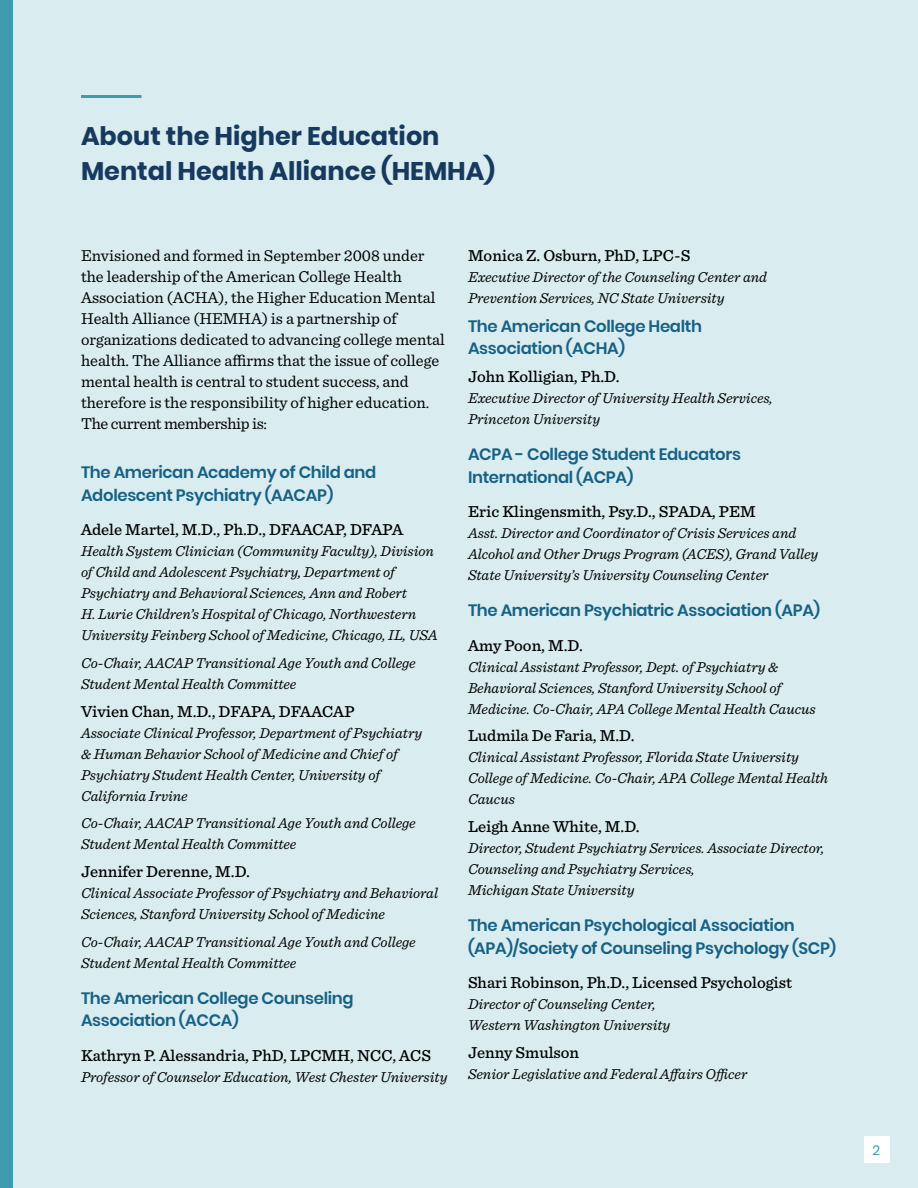
<style>
.page{position:relative;width:918px;height:1188px;background:#d9edf0}
.page>*{position:absolute;margin:0;border:0;box-sizing:border-box;transform-origin:0 0}
.t1{font:700 25.5px/34.5px "Poppins";color:#17395d}
.t2{font:16.5px/21px "Sentinel";color:#000}
.t3{font:600 16.5px/22.5px "Poppins";letter-spacing:-.02em;color:#176185}
.t4{font:500 16.5px "Sentinel";color:#000}
.t5{font:italic 15px/21px "Sentinel";color:#000}
.t6{font:13.5px "Poppins";color:#3f9baf}
</style>
<div class="page">
<hr style="left:81px;top:95px;width:60px;height:3px;background:#3f9baf">
<div style="left:0;top:0;width:13px;height:1188px;background:#3f9baf"></div>
<div style="left:864px;top:1136px;width:26px;height:27px;background:#fff"></div>
<h1 class="t1" style="left:81px;top:119px;width:416px">About the Higher Education<br>Mental Health Alliance (HEMHA)</h1>
<p class="t2" style="left:81px;top:244px;width:365px">Envisioned and formed in September 2008 under the leadership of the American College Health Association (ACHA), the Higher Education Mental Health Alliance (HEMHA) is a partnership of organizations dedicated to advancing college mental health. The Alliance affirms that the issue of college mental health is central to student success, and therefore is the responsibility of higher education.<br>The current membership is:</p>
<p class="t3" style="left:81px;top:461px;width:297px">The American Academy of Child and<br>Adolescent Psychiatry (AACAP)</p>
<p class="t4" style="left:81px;top:517px;width:324px">Adele Martel, M.D., Ph.D., DFAACAP, DFAPA</p>
<p class="t5" style="left:81px;top:540px;width:358px">Health System Clinician (Community Faculty), Division of Child and Adolescent Psychiatry, Department of Psychiatry and Behavioral Sciences, Ann and Robert<br>H. Lurie Children’s Hospital of Chicago, Northwestern University Feinberg School of Medicine, Chicago, IL, USA</p>
<p class="t5" style="left:81px;top:652px;width:336px">Co-Chair, AACAP Transitional Age Youth and College<br>Student Mental Health Committee</p>
<p class="t4" style="left:81px;top:699px;width:275px">Vivien Chan, M.D., DFAPA, DFAACAP</p>
<p class="t5" style="left:81px;top:721px;width:343px">Associate Clinical Professor, Department of Psychiatry &amp; Human Behavior School of Medicine and Chief of Psychiatry Student Health Center, University of California Irvine</p>
<p class="t5" style="left:81px;top:812px;width:336px">Co-Chair, AACAP Transitional Age Youth and College<br>Student Mental Health Committee</p>
<p class="t4" style="left:81px;top:859px;width:171px">Jennifer Derenne, M.D.</p>
<p class="t5" style="left:81px;top:882px;width:359px">Clinical Associate Professor of Psychiatry and Behavioral<br>Sciences, Stanford University School of Medicine</p>
<p class="t5" style="left:81px;top:931px;width:336px">Co-Chair, AACAP Transitional Age Youth and College<br>Student Mental Health Committee</p>
<p class="t3" style="left:81px;top:987px;width:274px">The American College Counseling<br>Association (ACCA)</p>
<p class="t4" style="left:81px;top:1043px;width:352px">Kathryn P. Alessandria, PhD, LPCMH, NCC, ACS</p>
<p class="t5" style="left:81px;top:1066px;width:368px">Professor of Counselor Education, West Chester University</p>
<p class="t4" style="left:468px;top:243px;width:224px">Monica Z. Osburn, PhD, LPC-S</p>
<p class="t5" style="left:468px;top:265px;width:301px">Executive Director of the Counseling Center and<br>Prevention Services, NC State University</p>
<p class="t3" style="left:468px;top:315px;width:236px">The American College Health<br>Association (ACHA)</p>
<p class="t4" style="left:468px;top:364px;width:153px">John Kolligian, Ph.D.</p>
<p class="t5" style="left:468px;top:387px;width:306px">Executive Director of University Health Services,<br>Princeton University</p>
<p class="t3" style="left:468px;top:443px;width:274px">ACPA - College Student Educators<br>International (ACPA)</p>
<p class="t4" style="left:468px;top:499px;width:289px">Eric Klingensmith, Psy.D., SPADA, PEM</p>
<p class="t5" style="left:468px;top:522px;width:352px">Asst. Director and Coordinator of Crisis Services and<br>Alcohol and Other Drugs Program (ACES), Grand Valley<br>State University’s University Counseling Center</p>
<p class="t3" style="left:468px;top:599px;width:354px">The American Psychiatric Association (APA)</p>
<p class="t4" style="left:468px;top:633px;width:116px">Amy Poon, M.D.</p>
<p class="t5" style="left:468px;top:655px;width:349px">Clinical Assistant Professor, Dept. of Psychiatry &amp;<br>Behavioral Sciences, Stanford University School of<br>Medicine. Co-Chair, APA College Mental Health Caucus</p>
<p class="t4" style="left:468px;top:723px;width:168px">Ludmila De Faria, M.D.</p>
<p class="t5" style="left:468px;top:746px;width:362px">Clinical Assistant Professor, Florida State University<br>College of Medicine. Co-Chair, APA College Mental Health<br>Caucus</p>
<p class="t4" style="left:468px;top:814px;width:173px">Leigh Anne White, M.D.</p>
<p class="t5" style="left:468px;top:837px;width:358px">Director, Student Psychiatry Services. Associate Director,<br>Counseling and Psychiatry Services,<br>Michigan State University</p>
<p class="t3" style="left:468px;top:914px;width:370px">The American Psychological Association (APA)/Society of Counseling Psychology (SCP)</p>
<p class="t4" style="left:468px;top:970px;width:326px">Shari Robinson, Ph.D., Licensed Psychologist</p>
<p class="t5" style="left:468px;top:993px;width:204px">Director of Counseling Center,<br>Western Washington University</p>
<p class="t4" style="left:468px;top:1040px;width:113px">Jenny Smulson</p>
<p class="t5" style="left:468px;top:1063px;width:281px">Senior Legislative and Federal Affairs Officer</p>
<p class="t6" style="left:873px;top:1143px;width:9px">2</p>
</div>
